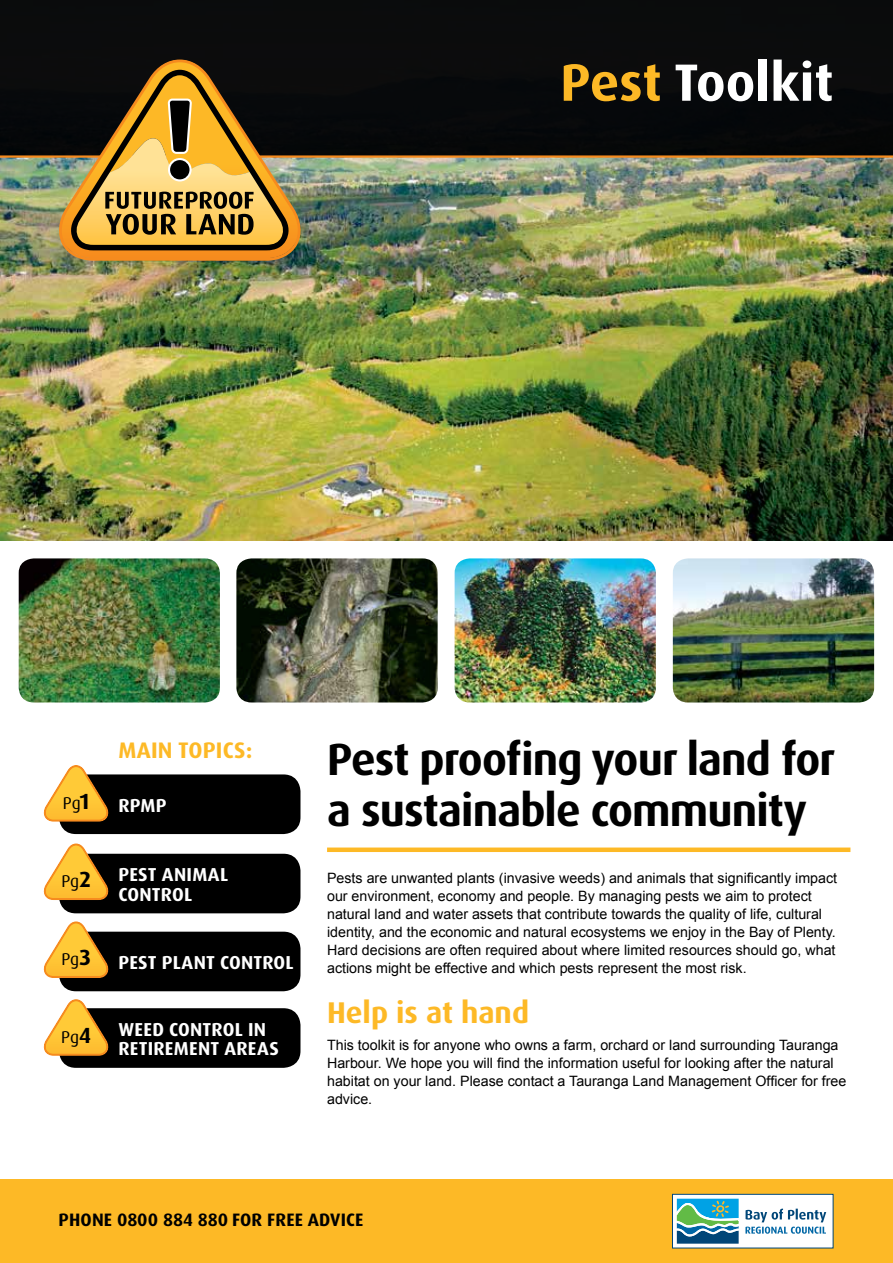
<style>
.page{position:relative;width:893px;height:1263px;background:#fff}
.page>*{position:absolute;margin:0;border:0;box-sizing:border-box;transform-origin:0 0}
.t1{font:700 52.5px "Dax Pro";color:#fff}
.t2{font:700 45px/51px "Dax Pro";letter-spacing:-.02em;color:#000}
.t3{font:700 30px "Dax Pro";color:#fdb926}
.t4{font:700 22.5px "Dax Pro";letter-spacing:.01em;color:#fdb926}
.t5{font:700 18.75px/19.5px "Dax Pro";letter-spacing:.015em;color:#fff}
.t6{font:700 18px "Dax Pro";letter-spacing:.01em;color:#000}
.t7{font:17.1px "Dax Pro";letter-spacing:-.01em;color:#000}
.t8{font:14.25px/18px "Arial";color:#000}
.s1{color:#fdb926}
.s2{font-weight:700;font-size:21.9px}
</style>
<div class="page">
<div style="left:0;top:1179px;width:893px;height:84px;background:#fdb926"></div>
<div style="left:672px;top:1194px;width:161px;height:54px;background:#fff"></div>
<div style="left:672px;top:1194px;width:161px;height:54px;border:1px solid #004678"></div>
<svg style="left:677px;top:1199px;width:62px;height:45px;background:#479daa"></svg>
<svg style="left:745px;top:1208px;width:81px;height:26px"></svg>
<img style="left:0;top:158px;width:893px;height:383px">
<div style="left:327px;top:847px;width:523px;height:5px;background:#fdb926"></div>
<div style="left:0;top:0;width:893px;height:155px;background:#0a0c0c"></div>
<hr style="left:0;top:155px;width:893px;height:3px;background:#f68b1e">
<img style="left:59px;top:155px;width:242px;height:106px">
<svg style="left:70px;top:60px;width:220px;height:190px"></svg>
<img style="left:673px;top:558px;width:201px;height:144px">
<img style="left:19px;top:558px;width:201px;height:144px">
<img style="left:455px;top:558px;width:201px;height:144px">
<img style="left:236px;top:558px;width:202px;height:144px">
<div style="left:59px;top:774px;width:241px;height:60px;background:#000;border-radius:17px"></div>
<div style="left:59px;top:854px;width:241px;height:59px;background:#000;border-radius:17px"></div>
<div style="left:59px;top:932px;width:241px;height:59px;background:#000;border-radius:17px"></div>
<div style="left:59px;top:1008px;width:241px;height:60px;background:#000;border-radius:17px"></div>
<svg style="left:43px;top:765px;width:67px;height:57px"></svg>
<svg style="left:43px;top:843px;width:67px;height:58px"></svg>
<svg style="left:43px;top:921px;width:67px;height:57px"></svg>
<svg style="left:43px;top:999px;width:67px;height:57px"></svg>
<h1 class="t1" style="left:560px;top:49px;width:275px"><span class="s1">PEST</span> TOOLKIT</h1>
<h3 class="t4" style="left:119px;top:735px;width:135px">MAIN TOPICS:</h3>
<h2 class="t2" style="left:327px;top:734px;width:510px">PEST PROOFING YOUR LAND FOR<br>A SUSTAINABLE COMMUNITY</h2>
<p class="t8" style="left:327px;top:869px;width:512px">Pests are unwanted plants (invasive weeds) and animals that significantly impact our environment, economy and people. By managing pests we aim to protect natural land and water assets that contribute towards the quality of life, cultural identity, and the economic and natural ecosystems we enjoy in the Bay of Plenty.<br>Hard decisions are often required about where limited resources should go, what actions might be effective and which pests represent the most risk.</p>
<h3 class="t3" style="left:327px;top:993px;width:204px">HELP IS AT HAND</h3>
<p class="t8" style="left:327px;top:1036px;width:521px">This toolkit is for anyone who owns a farm, orchard or land surrounding Tauranga Harbour. We hope you will find the information useful for looking after the natural habitat on your land. Please contact a Tauranga Land Management Officer for free advice.</p>
<p class="t7" style="left:63px;top:792px;width:28px">Pg<span class="s2">1</span></p>
<h3 class="t5" style="left:119px;top:795px;width:48px">RPMP</h3>
<h3 class="t5" style="left:119px;top:865px;width:111px">PEST ANIMAL<br>CONTROL</h3>
<p class="t7" style="left:61px;top:870px;width:31px">Pg<span class="s2">2</span></p>
<p class="t7" style="left:61px;top:948px;width:31px">Pg<span class="s2">3</span></p>
<h3 class="t5" style="left:119px;top:953px;width:177px">PEST PLANT CONTROL</h3>
<h3 class="t5" style="left:119px;top:1019px;width:162px">WEED CONTROL IN<br>RETIREMENT AREAS</h3>
<p class="t7" style="left:61px;top:1026px;width:31px">Pg<span class="s2">4</span></p>
<p class="t6" style="left:59px;top:1208px;width:306px">PHONE 0800 884 880 FOR FREE ADVICE</p>
</div>
